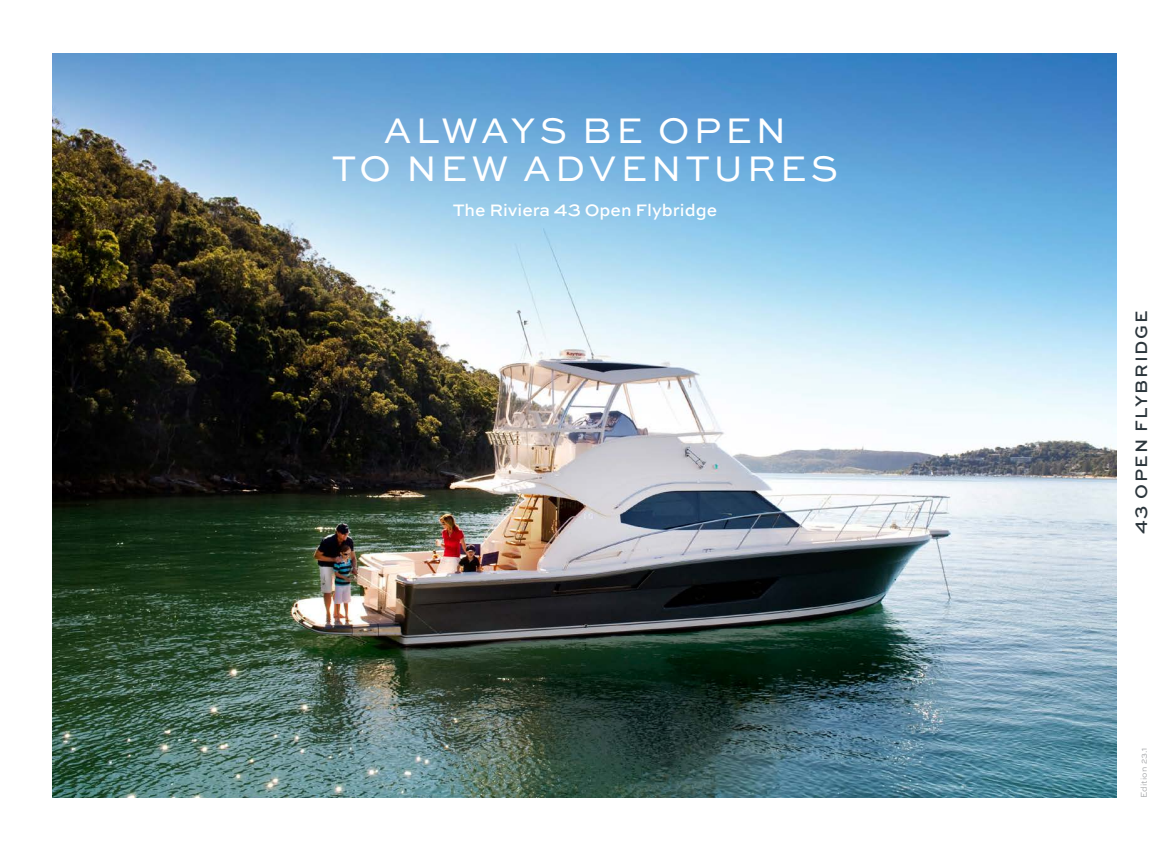
<style>
.page{position:relative;width:1170px;height:851px;background:#fff}
.page>*{position:absolute;margin:0;border:0;box-sizing:border-box;transform-origin:0 0}
.t1{font:37.5px/37.5px "Sweet Sans Pro";letter-spacing:.095em;color:#fff;text-align:center}
.t2{font:500 17.5px "Sweet Sans Pro";color:#fff}
.t3{font:500 17.5px "Sweet Sans Pro";letter-spacing:.095em;color:#2c363c}
.t4{font:300 8.75px "Sweet Sans Pro";letter-spacing:.02em;color:#999b9e}
</style>
<div class="page">
<img style="left:52px;top:53px;width:1064px;height:744px">
<p class="t1" style="left:332px;top:110px;width:508px">ALWAYS BE OPEN<br>TO NEW ADVENTURES</p>
<p class="t2" style="left:452px;top:197px;width:266px">The Riviera 43 Open Flybridge</p>
<p class="t3" style="left:1128px;top:533px;width:225px;rotate:-90deg">43 OPEN FLYBRIDGE</p>
<p class="t4" style="left:1137px;top:797px;width:52px;rotate:-90deg">Edition 23.1</p>
</div>
